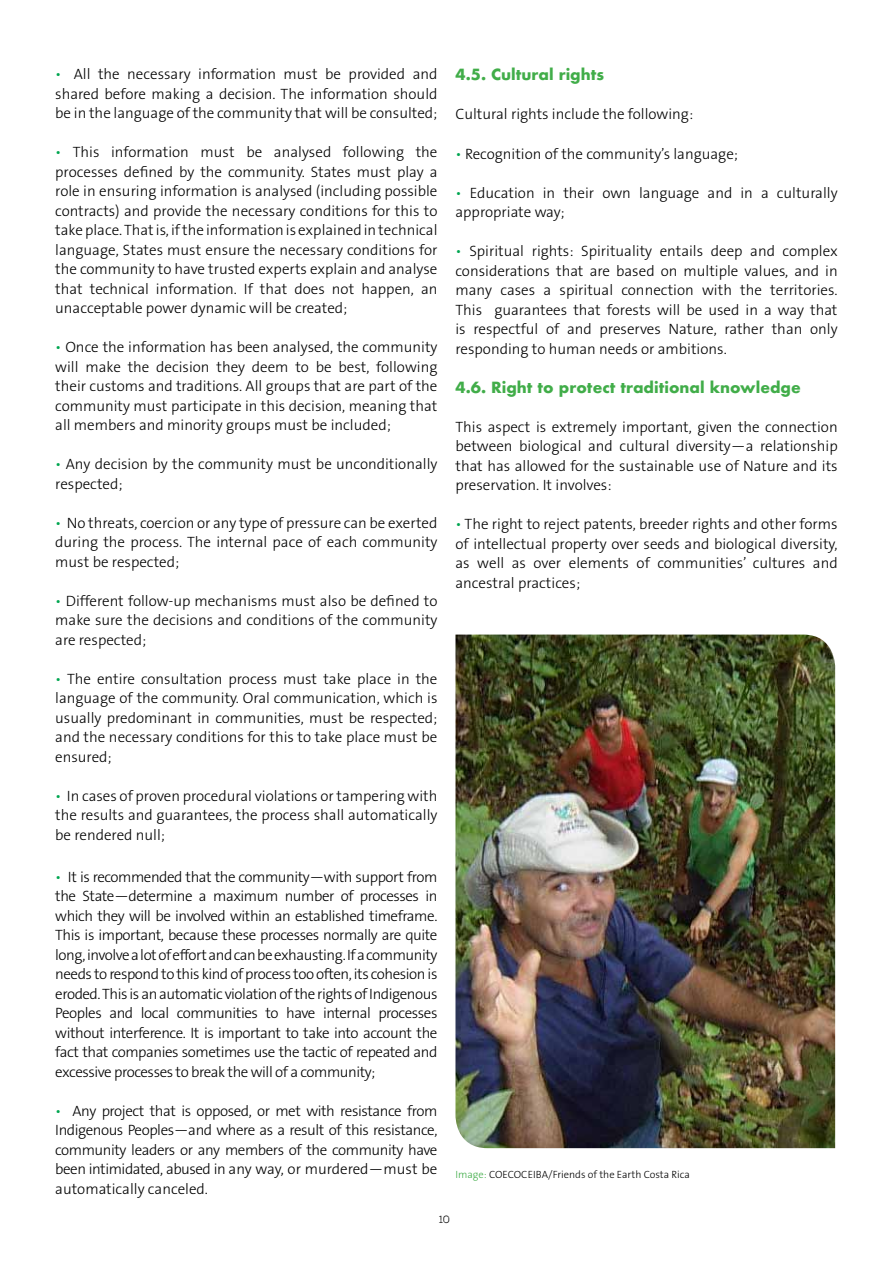
<style>
.page{position:relative;width:893px;height:1263px;background:#fff}
.page>*{position:absolute;margin:0;border:0;box-sizing:border-box;transform-origin:0 0}
.t1{font:300 15px/19.5px "The Sans B3";color:#000;text-align:justify}
.t2{font:700 15px "Futura";color:#41ad49}
.t3{font:300 10.5px "The Sans B3";color:#000}
.t4{font:10.5px "Nexa Rust Sans Book 02";color:#000}
.s1{color:#00a651}
.s2{color:#41ad49}
</style>
<div class="page">
<img style="left:455px;top:634px;width:380px;height:514px">
<p class="t1" style="left:55px;top:65px;width:384px"><span class="s1">•</span> All the necessary information must be provided and shared before making a decision. The information should be in the language of the community that will be consulted;</p>
<p class="t1" style="left:55px;top:143px;width:384px"><span class="s1">•</span> This information must be analysed following the processes defined by the community. States must play a role in ensuring information is analysed (including possible contracts) and provide the necessary conditions for this to take place. That is, if the information is explained in technical language, States must ensure the necessary conditions for the community to have trusted experts explain and analyse that technical information. If that does not happen, an unacceptable power dynamic will be created;</p>
<p class="t1" style="left:55px;top:338px;width:384px"><span class="s1">•</span> Once the information has been analysed, the community will make the decision they deem to be best, following their customs and traditions. All groups that are part of the community must participate in this decision, meaning that all members and minority groups must be included;</p>
<p class="t1" style="left:55px;top:455px;width:384px"><span class="s1">•</span> Any decision by the community must be unconditionally respected;</p>
<p class="t1" style="left:55px;top:513px;width:384px"><span class="s1">•</span> No threats, coercion or any type of pressure can be exerted during the process. The internal pace of each community must be respected;</p>
<p class="t1" style="left:55px;top:591px;width:384px"><span class="s1">•</span> Different follow-up mechanisms must also be defined to make sure the decisions and conditions of the community are respected;</p>
<p class="t1" style="left:55px;top:669px;width:384px"><span class="s1">•</span> The entire consultation process must take place in the language of the community. Oral communication, which is usually predominant in communities, must be respected; and the necessary conditions for this to take place must be ensured;</p>
<p class="t1" style="left:55px;top:786px;width:384px"><span class="s1">•</span> In cases of proven procedural violations or tampering with the results and guarantees, the process shall automatically be rendered null;</p>
<p class="t1" style="left:55px;top:867px;width:384px"><span class="s1">•</span> It is recommended that the community—with support from the State—determine a maximum number of processes in which they will be involved within an established timeframe.<br>This is important, because these processes normally are quite long, involve a lot of effort and can be exhausting. If a community needs to respond to this kind of process too often, its cohesion is eroded. This is an automatic violation of the rights of Indigenous Peoples and local communities to have internal processes without interference. It is important to take into account the fact that companies sometimes use the tactic of repeated and excessive processes to break the will of a community;</p>
<p class="t1" style="left:55px;top:1101px;width:384px"><span class="s1">•</span> Any project that is opposed, or met with resistance from Indigenous Peoples—and where as a result of this resistance, community leaders or any members of the community have been intimidated, abused in any way, or murdered—must be automatically canceled.</p>
<p class="t2" style="left:455px;top:64px;width:150px">4.5. Cultural rights</p>
<p class="t1" style="left:455px;top:105px;width:239px">Cultural rights include the following:</p>
<p class="t1" style="left:455px;top:144px;width:284px"><span class="s1">•</span> Recognition of the community’s language;</p>
<p class="t1" style="left:455px;top:183px;width:384px"><span class="s1">•</span> Education in their own language and in a culturally appropriate way;</p>
<p class="t1" style="left:455px;top:242px;width:384px"><span class="s1">•</span> Spiritual rights: Spirituality entails deep and complex considerations that are based on multiple values, and in many cases a spiritual connection with the territories.<br>This guarantees that forests will be used in a way that is respectful of and preserves Nature, rather than only responding to human needs or ambitions.</p>
<p class="t2" style="left:455px;top:376px;width:347px">4.6. Right to protect traditional knowledge</p>
<p class="t1" style="left:455px;top:417px;width:384px">This aspect is extremely important, given the connection between biological and cultural diversity—a relationship that has allowed for the sustainable use of Nature and its preservation. It involves:</p>
<p class="t1" style="left:455px;top:515px;width:384px"><span class="s1">•</span> The right to reject patents, breeder rights and other forms of intellectual property over seeds and biological diversity, as well as over elements of communities’ cultures and ancestral practices;</p>
<p class="t3" style="left:455px;top:1169px;width:236px"><span class="s2">Image:</span> COECOCEIBA/Friends of the Earth Costa Rica</p>
<p class="t4" style="left:439px;top:1213px;width:13px">10</p>
</div>
